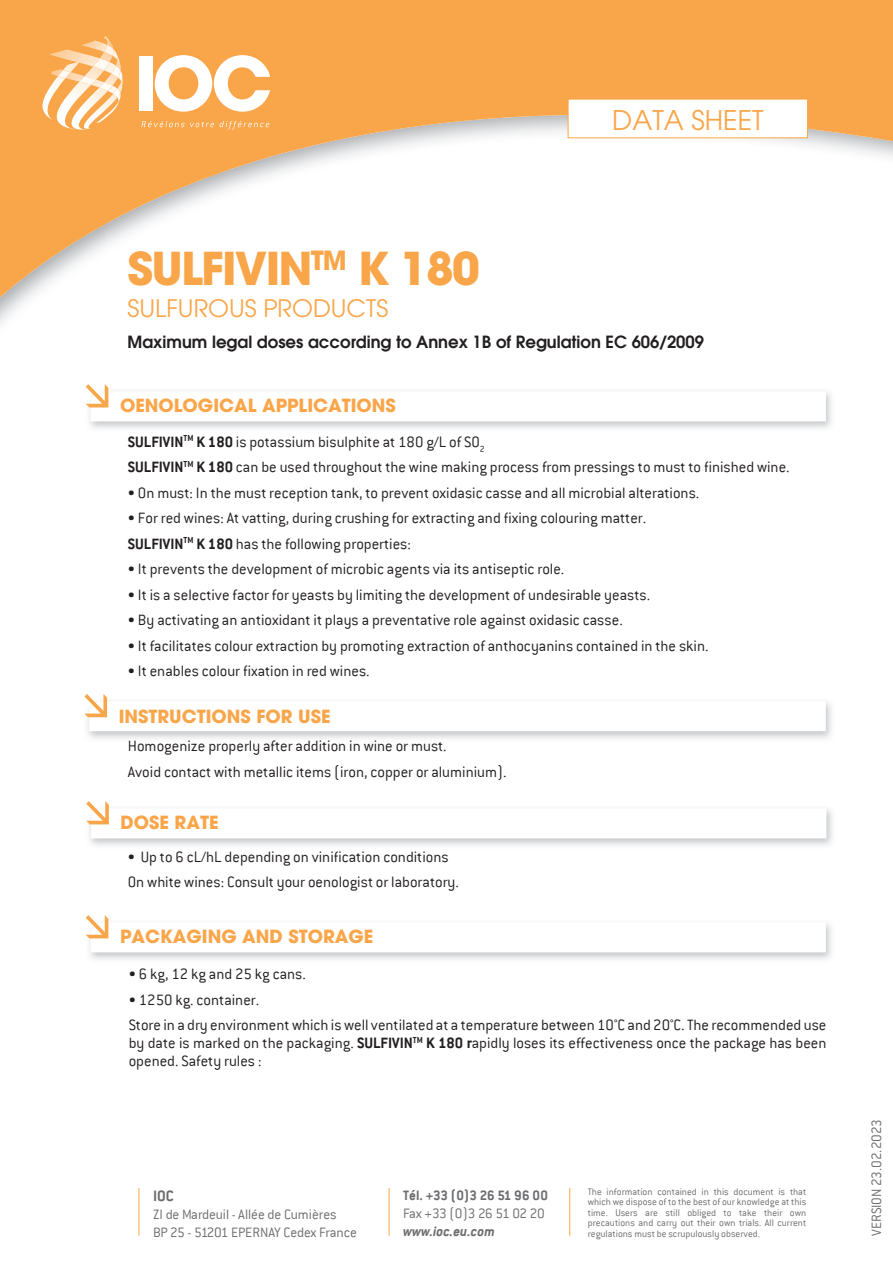
<style>
.page{position:relative;width:893px;height:1263px;background:#fff}
.page>*{position:absolute;margin:0;border:0;box-sizing:border-box;transform-origin:0 0}
.t1{font:700 45px "Avant Garde LT";letter-spacing:-.04em;color:#f9a64a}
.t2{font:27px "Avant Garde LT";color:#f9a64a}
.t3{font:24px "Avant Garde LT";color:#f9a64a}
.t4{font:700 18px "Avant Garde LT";color:#f9a64a}
.t5{font:300 16.5px/25.5px "Conduit ITC";color:#231f20}
.t6{font:700 16.5px "ITC Avant Garde LT";color:#231f20}
.t7{font:700 16.5px "Conduit ITC";color:#6c6d70}
.t8{font:300 15px/18px "Conduit ITC";letter-spacing:-.01em;color:#6c6d70}
.t9{font:700 15px "Conduit ITC";color:#6c6d70}
.t10{font:300 15px "Conduit ITC";letter-spacing:-.03em;color:#6c6d70}
.t11{font:italic 700 15px "Conduit ITC";color:#6c6d70}
.t12{font:300 10.5px/10.5px "Conduit ITC";color:#6c6d70;text-align:justify}
.s1{font-weight:700}
</style>
<div class="page">
<svg style="left:0;top:0;width:893px;height:324px"></svg>
<svg style="left:567px;top:98px;width:241px;height:41px"></svg>
<hr style="left:139px;top:1188px;width:1px;height:47px;background:#f9a64a">
<hr style="left:389px;top:1188px;width:1px;height:47px;background:#f9a64a">
<hr style="left:569px;top:1188px;width:1px;height:47px;background:#f9a64a">
<img style="left:49px;top:49px;width:6px;height:13px">
<img style="left:121px;top:75px;width:2px;height:54px">
<img style="left:113px;top:105px;width:8px;height:25px">
<img style="left:55px;top:36px;width:58px;height:94px">
<img style="left:93px;top:58px;width:6px;height:12px">
<img style="left:79px;top:76px;width:17px;height:9px">
<svg style="left:99px;top:36px;width:23px;height:69px;background:#fbcf9e"></svg>
<img style="left:39px;top:62px;width:40px;height:59px">
<svg style="left:58px;top:70px;width:13px;height:8px"></svg>
<svg style="left:141px;top:121px;width:73px;height:6px"></svg>
<svg style="left:220px;top:121px;width:49px;height:8px"></svg>
<div style="left:139px;top:56px;width:14px;height:55px;background:#fff"></div>
<svg style="left:155px;top:55px;width:115px;height:57px"></svg>
<svg style="left:86px;top:384px;width:740px;height:37px"></svg>
<svg style="left:84px;top:694px;width:742px;height:37px"></svg>
<svg style="left:86px;top:801px;width:740px;height:37px"></svg>
<svg style="left:86px;top:915px;width:740px;height:37px"></svg>
<h2 class="t2" style="left:612px;top:104px;width:153px">DATA SHEET</h2>
<h1 class="t1" style="left:128px;top:239px;width:354px">SULFIVIN<sup>TM</sup> K 180</h1>
<h3 class="t3" style="left:128px;top:294px;width:262px">SULFUROUS PRODUCTS</h3>
<p class="t6" style="left:128px;top:331px;width:578px">Maximum legal doses according to Annex 1B of Regulation EC 606/2009</p>
<p class="t4" style="left:120px;top:393px;width:277px">OENOLOGICAL APPLICATIONS</p>
<p class="t5" style="left:128px;top:429px;width:663px"><span class="s1">SULFIVIN</span><sup>TM</sup> <span class="s1">K 180</span> is potassium bisulphite at 180 g/L of SO<sub>2<br></sub><span class="s1">SULFIVIN</span><sup>TM</sup> <span class="s1">K 180</span> can be used throughout the wine making process from pressings to must to finished wine.</p>
<p class="t5" style="left:128px;top:480px;width:573px">• On must: In the must reception tank, to prevent oxidasic casse and all microbial alterations.</p>
<p class="t5" style="left:128px;top:505px;width:520px">• For red wines: At vatting, during crushing for extracting and fixing colouring matter.<br><span class="s1">SULFIVIN</span><sup>TM</sup> <span class="s1">K 180</span> has the following properties:</p>
<p class="t5" style="left:128px;top:556px;width:438px">• It prevents the development of microbic agents via its antiseptic role.</p>
<p class="t5" style="left:128px;top:582px;width:524px">• It is a selective factor for yeasts by limiting the development of undesirable yeasts.</p>
<p class="t5" style="left:128px;top:607px;width:496px">• By activating an antioxidant it plays a preventative role against oxidasic casse.</p>
<p class="t5" style="left:128px;top:633px;width:582px">• It facilitates colour extraction by promoting extraction of anthocyanins contained in the skin.</p>
<p class="t5" style="left:128px;top:658px;width:243px">• It enables colour fixation in red wines.</p>
<p class="t4" style="left:119px;top:704px;width:213px">INSTRUCTIONS FOR USE</p>
<p class="t5" style="left:128px;top:733px;width:380px">Homogenize properly after addition in wine or must.<br>Avoid contact with metallic items (iron, copper or aluminium).</p>
<p class="t4" style="left:121px;top:811px;width:99px">DOSE RATE</p>
<p class="t5" style="left:128px;top:844px;width:333px">• Up to 6 cL/hL depending on vinification conditions<br>On white wines: Consult your oenologist or laboratory.</p>
<p class="t4" style="left:120px;top:925px;width:255px">PACKAGING AND STORAGE</p>
<p class="t5" style="left:129px;top:961px;width:179px">• 6 kg, 12 kg and 25 kg cans.</p>
<p class="t5" style="left:129px;top:987px;width:699px">• 1250 kg. container.<br>Store in a dry environment which is well ventilated at a temperature between 10°C and 20°C. The recommended use</p>
<p class="t5" style="left:129px;top:1034px;width:699px;line-height:18px">by date is marked on the packaging. <span class="s1">SULFIVIN</span><sup>TM</sup> <span class="s1">K 180 r</span>apidly loses its effectiveness once the package has been opened. Safety rules :</p>
<p class="t7" style="left:153px;top:1186px;width:22px">IOC</p>
<p class="t8" style="left:153px;top:1205px;width:205px">ZI de Mardeuil - Allée de Cumières<br>BP 25 - 51201 EPERNAY Cedex France</p>
<p class="t9" style="left:403px;top:1186px;width:146px">Tél. +33 (0)3 26 51 96 00</p>
<p class="t10" style="left:403px;top:1205px;width:143px">Fax +33 (0)3 26 51 02 20</p>
<p class="t11" style="left:403px;top:1222px;width:93px">www.ioc.eu.com</p>
<p class="t12" style="left:588px;top:1186px;width:220px">The information contained in this document is that which we dispose of to the best of our knowledge at this time. Users are still obliged to take their own precautions and carry out their own trials. All current regulations must be scrupulously observed.</p>
<p class="t8" style="left:867px;top:1235px;width:118px;rotate:-90deg">VERSION 23.02.2023</p>
</div>
